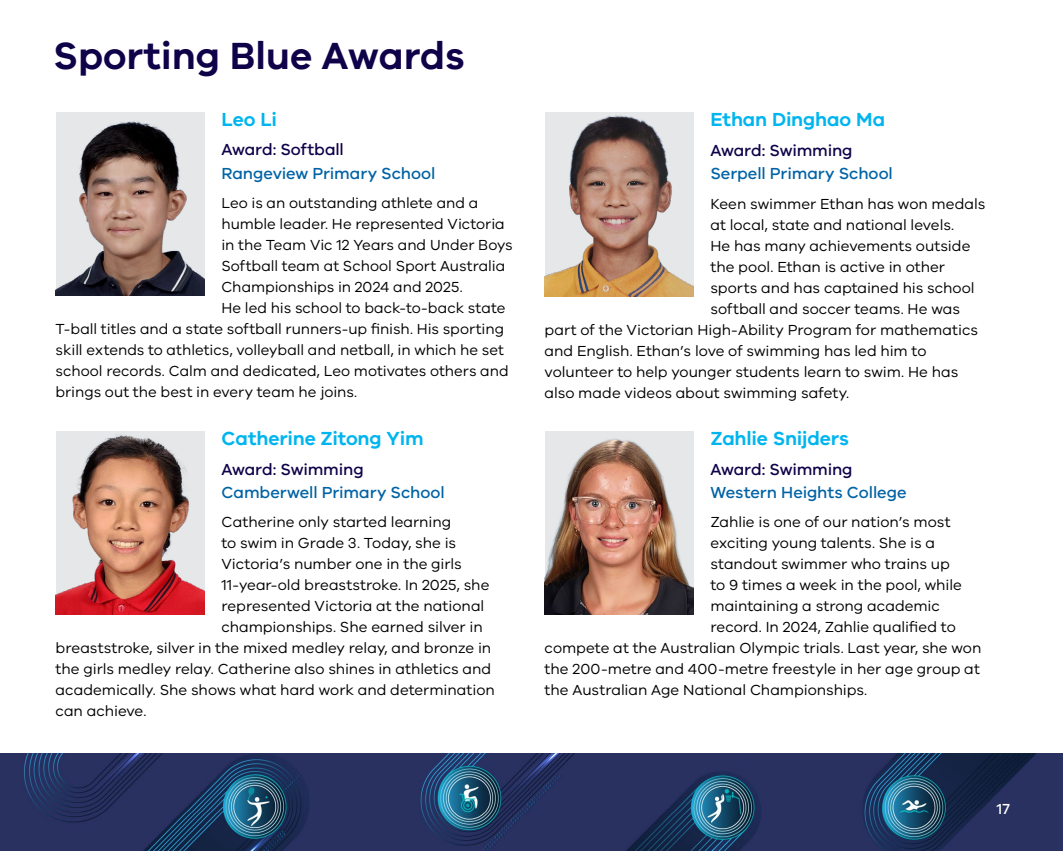
<style>
.page{position:relative;width:1063px;height:851px;background:#fff}
.page>*{position:absolute;margin:0;border:0;box-sizing:border-box;transform-origin:0 0}
.H1_navy{font:600 39px "VIC";color:#100249}
.Name_heading{font:600 19.5px "VIC";letter-spacing:-.005em;color:#00b5ef}
.Award_heading{font:500 16.5px "VIC";letter-spacing:-.005em;color:#0063a5}
.Award_heading-2{font:500 16.5px "VIC";letter-spacing:-.01em;color:#100249}
.Award_heading-3{font:15px/21px "VIC";color:#000}
.t1{font:500 15px "VIC";color:#fff}
</style>
<div class="page">
<img style="left:0;top:753px;width:5px;height:97px">
<img style="left:5px;top:753px;width:1058px;height:97px">
<div style="left:56px;top:112px;width:148px;height:183px;background:#e6e7e8"></div>
<img style="left:56px;top:121px;width:148px;height:174px">
<img style="left:545px;top:112px;width:148px;height:184px">
<img style="left:56px;top:431px;width:148px;height:183px">
<img style="left:545px;top:431px;width:148px;height:183px">
<p class="H1_navy" style="left:53px;top:32px;width:413px">Sporting Blue Awards</p>
<p class="Name_heading" style="left:221px;top:107px;width:57px">Leo Li</p>
<p class="Award_heading-2" style="left:221px;top:140px;width:124px">Award: Softball</p>
<p class="Award_heading" style="left:221px;top:163px;width:216px">Rangeview Primary School</p>
<p class="Award_heading-3" style="left:221px;top:192px;width:293px">Leo is an outstanding athlete and a humble leader. He represented Victoria in the Team Vic 12 Years and Under Boys Softball team at School Sport Australia Championships in 2024 and 2025.</p>
<p class="Award_heading-3" style="left:56px;top:297px;width:455px;text-indent:166px">He led his school to back-to-back state T-ball titles and a state softball runners-up finish. His sporting skill extends to athletics, volleyball and netball, in which he set school records. Calm and dedicated, Leo motivates others and brings out the best in every team he joins.</p>
<p class="Name_heading" style="left:221px;top:426px;width:204px">Catherine Zitong Yim</p>
<p class="Award_heading-2" style="left:221px;top:459px;width:144px">Award: Swimming</p>
<p class="Award_heading" style="left:221px;top:482px;width:225px">Camberwell Primary School</p>
<p class="Award_heading-3" style="left:221px;top:511px;width:231px">Catherine only started learning</p>
<p class="Award_heading-3" style="left:221px;top:532px;width:236px">to swim in Grade 3. Today, she is</p>
<p class="Award_heading-3" style="left:221px;top:553px;width:242px">Victoria’s number one in the girls</p>
<p class="Award_heading-3" style="left:221px;top:574px;width:270px">11-year-old breaststroke. In 2025, she</p>
<p class="Award_heading-3" style="left:221px;top:595px;width:264px">represented Victoria at the national</p>
<p class="Award_heading-3" style="left:221px;top:616px;width:263px">championships. She earned silver in</p>
<p class="Award_heading-3" style="left:56px;top:637px;width:437px">breaststroke, silver in the mixed medley relay, and bronze in</p>
<p class="Award_heading-3" style="left:56px;top:658px;width:437px">the girls medley relay. Catherine also shines in athletics and</p>
<p class="Award_heading-3" style="left:56px;top:679px;width:441px">academically. She shows what hard work and determination</p>
<p class="Award_heading-3" style="left:56px;top:700px;width:92px">can achieve.</p>
<p class="Name_heading" style="left:710px;top:108px;width:176px">Ethan Dinghao Ma</p>
<p class="Award_heading-2" style="left:710px;top:140px;width:144px">Award: Swimming</p>
<p class="Award_heading" style="left:710px;top:163px;width:184px">Serpell Primary School</p>
<p class="Award_heading-3" style="left:710px;top:192px;width:276px">Keen swimmer Ethan has won medals at local, state and national levels.</p>
<p class="Award_heading-3" style="left:710px;top:234px;width:261px">He has many achievements outside</p>
<p class="Award_heading-3" style="left:710px;top:255px;width:236px">the pool. Ethan is active in other</p>
<p class="Award_heading-3" style="left:710px;top:276px;width:266px">sports and has captained his school</p>
<p class="Award_heading-3" style="left:710px;top:297px;width:251px">softball and soccer teams. He was</p>
<p class="Award_heading-3" style="left:545px;top:318px;width:435px">part of the Victorian High-Ability Program for mathematics</p>
<p class="Award_heading-3" style="left:545px;top:339px;width:383px">and English. Ethan’s love of swimming has led him to</p>
<p class="Award_heading-3" style="left:545px;top:360px;width:415px">volunteer to help younger students learn to swim. He has</p>
<p class="Award_heading-3" style="left:545px;top:381px;width:306px">also made videos about swimming safety.</p>
<p class="Name_heading" style="left:710px;top:426px;width:140px">Zahlie Snijders</p>
<p class="Award_heading-2" style="left:710px;top:459px;width:144px">Award: Swimming</p>
<p class="Award_heading" style="left:710px;top:482px;width:198px">Western Heights College</p>
<p class="Award_heading-3" style="left:710px;top:511px;width:242px">Zahlie is one of our nation’s most</p>
<p class="Award_heading-3" style="left:710px;top:532px;width:226px">exciting young talents. She is a</p>
<p class="Award_heading-3" style="left:710px;top:553px;width:241px">standout swimmer who trains up</p>
<p class="Award_heading-3" style="left:710px;top:574px;width:253px">to 9 times a week in the pool, while</p>
<p class="Award_heading-3" style="left:710px;top:595px;width:231px">maintaining a strong academic</p>
<p class="Award_heading-3" style="left:710px;top:616px;width:247px">record. In 2024, Zahlie qualified to</p>
<p class="Award_heading-3" style="left:545px;top:637px;width:438px">compete at the Australian Olympic trials. Last year, she won</p>
<p class="Award_heading-3" style="left:545px;top:658px;width:437px">the 200-metre and 400-metre freestyle in her age group at</p>
<p class="Award_heading-3" style="left:545px;top:679px;width:324px">the Australian Age National Championships.</p>
<p class="t1" style="left:997px;top:799px;width:14px">17</p>
</div>
